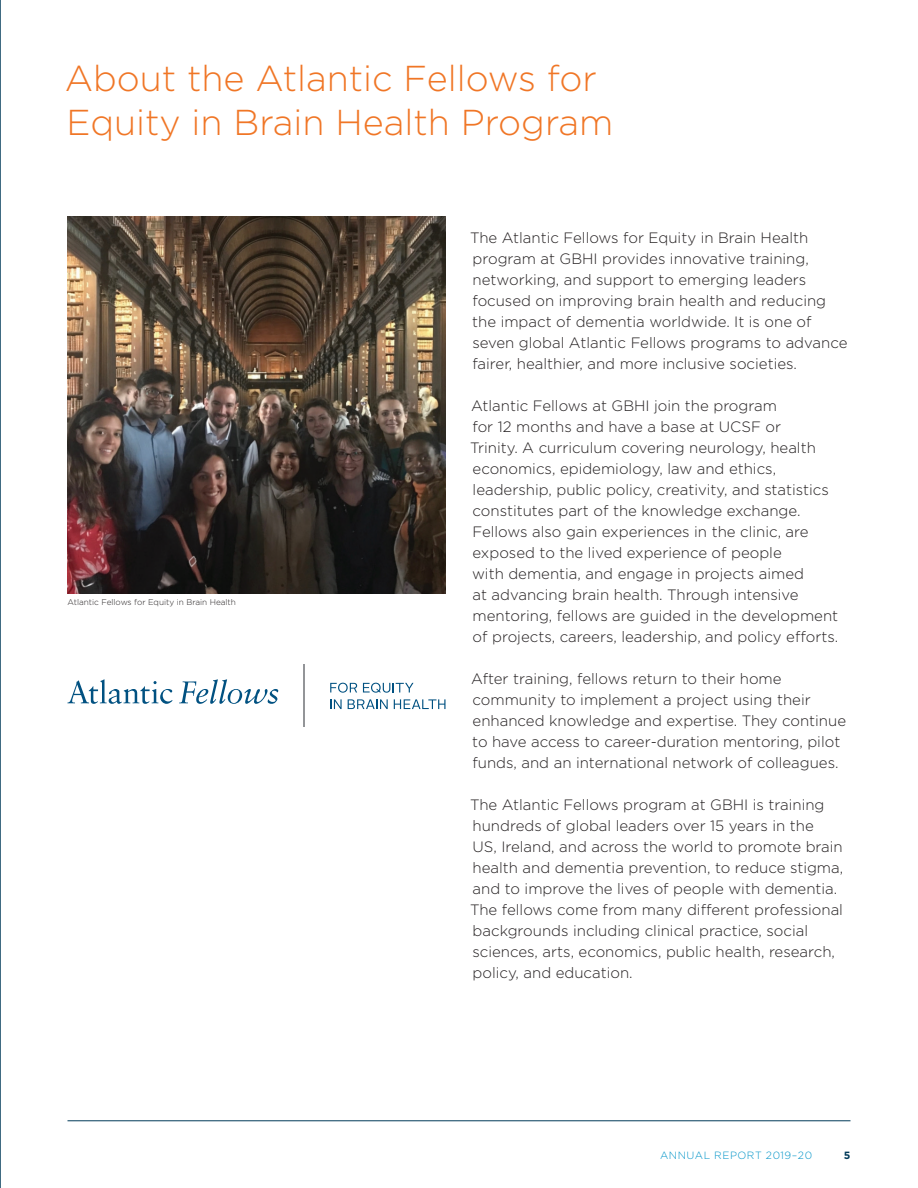
<style>
.page{position:relative;width:918px;height:1188px;background:#fff}
.page>*{position:absolute;margin:0;border:0;box-sizing:border-box;transform-origin:0 0}
.t1{font:300 36px/43.5px "Gotham";color:#f07626}
.BODY{font:300 15px/21px "Gotham";color:#231f20}
.t2{font:300 10.5px "Gotham";letter-spacing:.05em;color:#0094c8}
.t3{font:700 10.5px "Gotham";color:#023b5a}
.photo_captions{font:300 8.25px "Gotham";color:#231f20}
</style>
<div class="page">
<hr style="left:68px;top:1120px;width:782px;height:1px;background:#023b5a">
<svg style="left:0;top:0;width:1px;height:1188px"></svg>
<img style="left:68px;top:216px;width:378px;height:378px">
<hr style="left:304px;top:665px;width:1px;height:62px;background:#939598">
<svg style="left:330px;top:683px;width:27px;height:10px"></svg>
<svg style="left:363px;top:683px;width:51px;height:10px"></svg>
<svg style="left:330px;top:699px;width:12px;height:10px"></svg>
<svg style="left:348px;top:699px;width:40px;height:10px"></svg>
<svg style="left:394px;top:699px;width:52px;height:10px"></svg>
<svg style="left:68px;top:679px;width:105px;height:25px"></svg>
<svg style="left:179px;top:679px;width:99px;height:25px"></svg>
<p class="t1" style="left:65px;top:56px;width:550px">About the Atlantic Fellows for<br>Equity in Brain Health Program</p>
<p class="photo_captions" style="left:67px;top:597px;width:170px">Atlantic Fellows for Equity in Brain Health</p>
<p class="BODY" style="left:470px;top:227px;width:379px">The Atlantic Fellows for Equity in Brain Health program at GBHI provides innovative training, networking, and support to emerging leaders focused on improving brain health and reducing the impact of dementia worldwide. It is one of seven global Atlantic Fellows programs to advance fairer, healthier, and more inclusive societies.</p>
<p class="BODY" style="left:470px;top:395px;width:370px">Atlantic Fellows at GBHI join the program<br>for 12 months and have a base at UCSF or<br>Trinity. A curriculum covering neurology, health economics, epidemiology, law and ethics, leadership, public policy, creativity, and statistics constitutes part of the knowledge exchange.<br>Fellows also gain experiences in the clinic, are exposed to the lived experience of people<br>with dementia, and engage in projects aimed<br>at advancing brain health. Through intensive mentoring, fellows are guided in the development of projects, careers, leadership, and policy efforts.</p>
<p class="BODY" style="left:471px;top:668px;width:376px">After training, fellows return to their home community to implement a project using their enhanced knowledge and expertise. They continue to have access to career-duration mentoring, pilot funds, and an international network of colleagues.</p>
<p class="BODY" style="left:470px;top:794px;width:375px">The Atlantic Fellows program at GBHI is training hundreds of global leaders over 15 years in the<br>US, Ireland, and across the world to promote brain health and dementia prevention, to reduce stigma, and to improve the lives of people with dementia.<br>The fellows come from many different professional backgrounds including clinical practice, social sciences, arts, economics, public health, research, policy, and education.</p>
<p class="t2" style="left:660px;top:1148px;width:153px">ANNUAL REPORT 2019–20</p>
<p class="t3" style="left:844px;top:1148px;width:8px">5</p>
</div>
